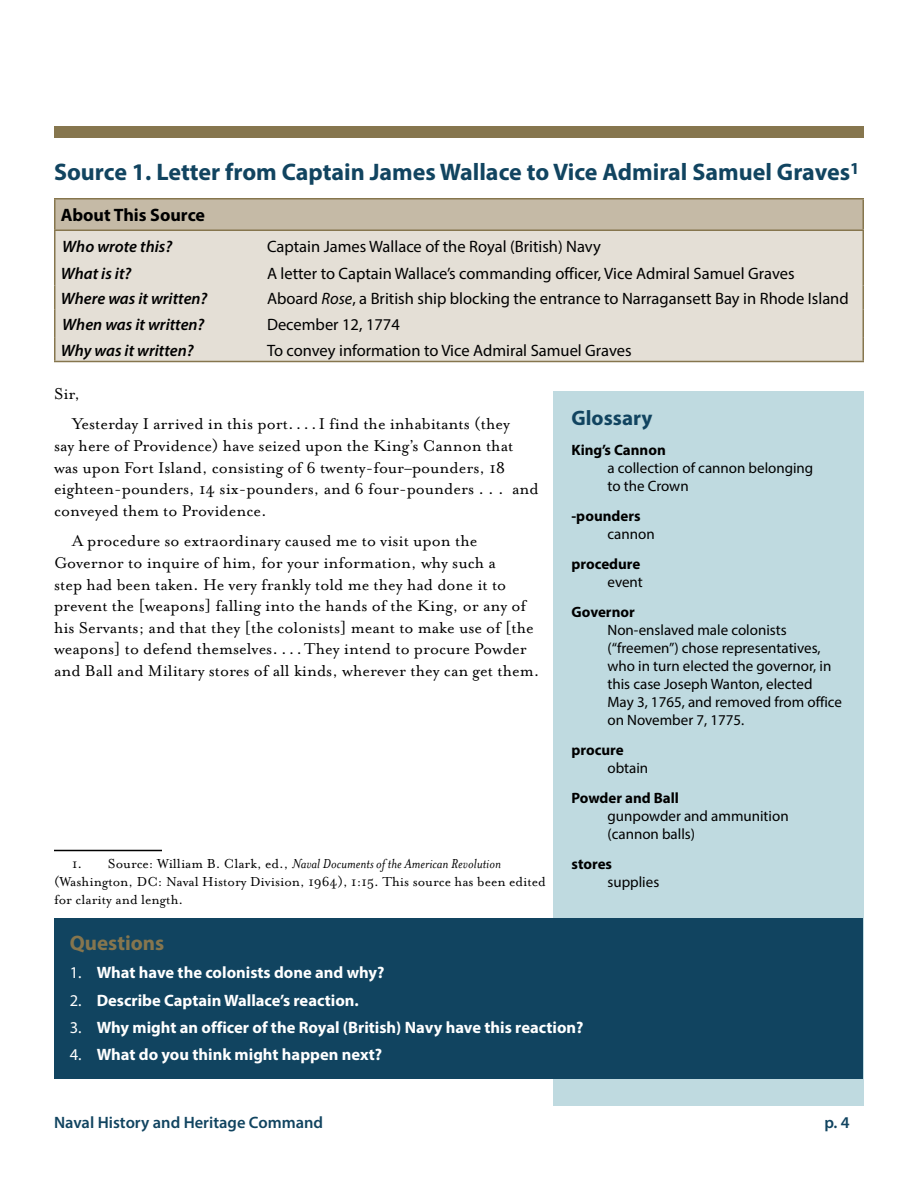
<style>
.page{position:relative;width:918px;height:1188px;background:#fff}
.page>*{position:absolute;margin:0;border:0;box-sizing:border-box;transform-origin:0 0}
.H3__Start_on_New_Pag{font:700 24px "Myriad Pro";color:#114460}
.t1{font:700 21px "Myriad Pro";color:#86764e}
.t2{font:700 21px "Myriad Pro";color:#114460}
.t3{font:18px/21.6px "Mrs Eaves OT";color:#000}
.Table_Header{font:700 18px "Myriad Pro";color:#000}
.Table__Answers{font:16.5px "Myriad Pro";color:#000}
.t4{font:700 16.5px "Myriad Pro";color:#fff}
.Table__Questions{font:italic 600 16.5px "Myriad Pro";color:#000}
.t5{font:600 16.5px "Myriad Pro";color:#114460}
.Sidebar__Hanging_Ind{font:15px/18px "Myriad Pro";color:#000}
.Footnote__Source_Mat{font:15px/18px "Mrs Eaves OT";color:#000}
.Sidebar__Hanging_Ind-2{font:700 15px/18px "Myriad Pro";color:#000}
.s1{font-style:italic}
.s2{font-weight:700}
.s3{font-weight:400}
</style>
<div class="page">
<div style="left:54px;top:126px;width:810px;height:12px;background:#86764e"></div>
<div style="left:55px;top:199px;width:808px;height:31px;background:#c5baa6"></div>
<div style="left:56px;top:231px;width:806px;height:130px;background:#e4dfd6"></div>
<hr style="left:261px;top:230px;width:603px;height:1px;background:#86764e">
<hr style="left:862px;top:231px;width:2px;height:30px;background:#86764e">
<hr style="left:54px;top:285px;width:2px;height:25px;background:#86764e">
<hr style="left:862px;top:285px;width:2px;height:25px;background:#86764e">
<hr style="left:54px;top:198px;width:207px;height:2px;background:#86764e">
<hr style="left:54px;top:200px;width:2px;height:30px;background:#86764e">
<hr style="left:261px;top:198px;width:603px;height:2px;background:#86764e">
<hr style="left:54px;top:230px;width:207px;height:1px;background:#86764e">
<hr style="left:54px;top:231px;width:2px;height:30px;background:#86764e">
<hr style="left:54px;top:261px;width:2px;height:24px;background:#86764e">
<hr style="left:54px;top:310px;width:2px;height:27px;background:#86764e">
<hr style="left:862px;top:310px;width:2px;height:27px;background:#86764e">
<hr style="left:54px;top:337px;width:2px;height:24px;background:#86764e">
<hr style="left:862px;top:337px;width:2px;height:24px;background:#86764e">
<hr style="left:54px;top:361px;width:207px;height:1px;background:#86764e">
<hr style="left:261px;top:361px;width:603px;height:1px;background:#86764e">
<hr style="left:862px;top:261px;width:2px;height:24px;background:#86764e">
<hr style="left:862px;top:200px;width:2px;height:30px;background:#86764e">
<hr style="left:54px;top:850px;width:108px;height:1px;background:#000">
<div style="left:554px;top:392px;width:310px;height:714px;background:#bfdae0"></div>
<div style="left:55px;top:919px;width:808px;height:160px;background:#114460"></div>
<p class="H3__Start_on_New_Pag" style="left:54px;top:156px;width:807px">Source 1. Letter from Captain James Wallace to Vice Admiral Samuel Graves<sup>1</sup></p>
<p class="Table_Header" style="left:61px;top:203px;width:146px">About This Source</p>
<p class="Table__Questions" style="left:62px;top:236px;width:111px">Who wrote this?</p>
<p class="Table__Answers" style="left:267px;top:236px;width:335px">Captain James Wallace of the Royal (British) Navy</p>
<p class="Table__Questions" style="left:61px;top:263px;width:72px">What is it?</p>
<p class="Table__Answers" style="left:267px;top:264px;width:529px">A letter to Captain Wallace’s commanding officer, Vice Admiral Samuel Graves</p>
<p class="Table__Questions" style="left:61px;top:288px;width:148px">Where was it written?</p>
<p class="Table__Answers" style="left:267px;top:288px;width:583px">Aboard <span class="s1">Rose</span>, a British ship blocking the entrance to Narragansett Bay in Rhode Island</p>
<p class="Table__Questions" style="left:62px;top:314px;width:144px">When was it written?</p>
<p class="Table__Answers" style="left:267px;top:314px;width:134px">December 12, 1774</p>
<p class="Table__Questions" style="left:61px;top:339px;width:134px">Why was it written?</p>
<p class="Table__Answers" style="left:267px;top:340px;width:366px">To convey information to Vice Admiral Samuel Graves</p>
<p class="t3" style="left:54px;top:383px;width:28px">Sir,</p>
<p class="t3" style="left:54px;top:414px;width:486px;text-indent:18px">Yesterday I arrived in this port. ... I find the inhabitants (they<br>say here of Providence) have seized upon the King’s Cannon that was upon Fort Island, consisting of 6 twenty-four–pounders, 18 eighteen-pounders, 14 six-pounders, and 6 four-pounders . . . and conveyed them to Providence.</p>
<p class="t3" style="left:54px;top:531px;width:487px;text-indent:18px">A procedure so extraordinary caused me to visit upon the Governor to inquire of him, for your information, why such a<br>step had been taken. He very frankly told me they had done it to prevent the [weapons] falling into the hands of the King, or any of his Servants; and that they [the colonists] meant to make use of [the weapons] to defend themselves. ... They intend to procure Powder and Ball and Military stores of all kinds, wherever they can get them.</p>
<h4 class="t2" style="left:572px;top:404px;width:82px">Glossary</h4>
<p class="Sidebar__Hanging_Ind" style="left:608px;top:441px;width:207px;text-indent:-36px"><span class="s2">King’s Cannon<br></span>a collection of cannon belonging to the Crown</p>
<p class="Sidebar__Hanging_Ind-2" style="left:608px;top:507px;width:49px;text-indent:-36px">-pounders <span class="s3">cannon</span></p>
<p class="Sidebar__Hanging_Ind-2" style="left:572px;top:555px;width:73px;text-align:right">procedure <span class="s3">event</span></p>
<p class="Sidebar__Hanging_Ind" style="left:608px;top:603px;width:236px;text-indent:-36px"><span class="s2">Governor<br></span>Non-enslaved male colonists (“freemen”) chose representatives, who in turn elected the governor, in this case Joseph Wanton, elected<br>May 3, 1765, and removed from office on November 7, 1775.</p>
<p class="Sidebar__Hanging_Ind-2" style="left:608px;top:741px;width:42px;text-indent:-36px">procure <span class="s3">obtain</span></p>
<p class="Sidebar__Hanging_Ind" style="left:608px;top:789px;width:183px;text-indent:-36px"><span class="s2">Powder and Ball<br></span>gunpowder and ammunition (cannon balls)</p>
<p class="Sidebar__Hanging_Ind" style="left:608px;top:855px;width:53px;text-indent:-36px"><span class="s2">stores </span>supplies</p>
<p class="Footnote__Source_Mat" style="left:54px;top:855px;width:493px;text-indent:18px">1. Source: William B. Clark, ed., <span class="s1">Naval Documents of the American Revolution </span>(Washington, DC: Naval History Division, 1964), 1:15. This source has been edited for clarity and length.</p>
<h4 class="t1" style="left:70px;top:929px;width:96px">Questions</h4>
<p class="t4" style="left:70px;top:962px;width:316px"><span class="s3">1.</span> What have the colonists done and why?</p>
<p class="t4" style="left:70px;top:989px;width:291px"><span class="s3">2.</span> Describe Captain Wallace’s reaction.</p>
<p class="t4" style="left:70px;top:1017px;width:515px"><span class="s3">3.</span> Why might an officer of the Royal (British) Navy have this reaction?</p>
<p class="t4" style="left:70px;top:1044px;width:314px"><span class="s3">4.</span> What do you think might happen next?</p>
<p class="t5" style="left:54px;top:1112px;width:271px">Naval History and Heritage Command</p>
<p class="t5" style="left:824px;top:1112px;width:27px">p. 4</p>
</div>
